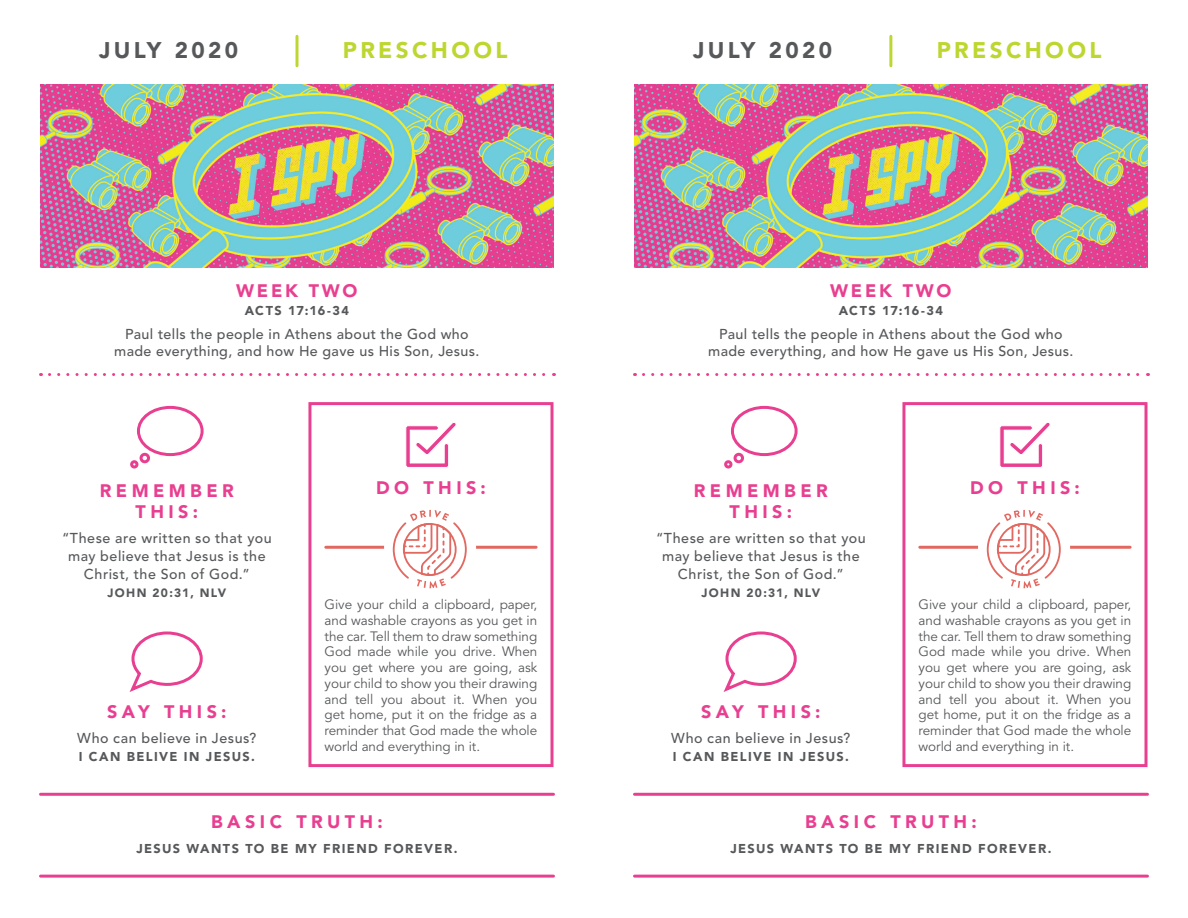
<style>
.page{position:relative;width:1188px;height:918px;background:#fff}
.page>*{position:absolute;margin:0;border:0;box-sizing:border-box;transform-origin:0 0}
.t1{font:900 22.5px "Avenir LT Std";letter-spacing:.15em;color:#bed630}
.t2{font:900 22.5px "Avenir LT Std";letter-spacing:.15em;color:#57585a}
.t3{font:900 18px/21px "Avenir LT Std";letter-spacing:.245em;color:#e83f90;text-align:center}
.t4{font:500 14.25px/18px "Avenir LT Std";letter-spacing:.025em;color:#57585a;text-align:center}
.t5{font:13.5px/15.8px "Avenir LT Std";letter-spacing:-.005em;color:#57585a;text-align:justify}
.t6{font:900 12.75px "Avenir LT Std";letter-spacing:.11em;color:#57585a}
.t7{font:900 12px "Avenir LT Std";letter-spacing:.115em;color:#57585a}
</style>
<div class="page">
<svg style="left:50px;top:373px;width:505px;height:3px"></svg>
<svg style="left:644px;top:373px;width:505px;height:3px"></svg>
<svg style="left:405px;top:422px;width:51px;height:45px"></svg>
<svg style="left:999px;top:422px;width:51px;height:45px"></svg>
<div style="left:308px;top:402px;width:246px;height:365px;border:3px solid #e83f90"></div>
<div style="left:902px;top:402px;width:246px;height:365px;border:3px solid #e83f90"></div>
<div style="left:137px;top:406px;width:67px;height:50px;border:3px solid #e83f90;border-radius:50%"></div>
<div style="left:140px;top:453px;width:10px;height:10px;border:3px solid #e83f90;border-radius:50%"></div>
<div style="left:130px;top:460px;width:8px;height:9px;border:3px solid #e83f90;border-radius:50%"></div>
<div style="left:731px;top:406px;width:67px;height:50px;border:3px solid #e83f90;border-radius:50%"></div>
<div style="left:734px;top:453px;width:10px;height:10px;border:3px solid #e83f90;border-radius:50%"></div>
<div style="left:724px;top:460px;width:8px;height:9px;border:3px solid #e83f90;border-radius:50%"></div>
<svg style="left:129px;top:631px;width:74px;height:61px"></svg>
<svg style="left:723px;top:631px;width:74px;height:61px"></svg>
<hr style="left:326px;top:546px;width:210px;height:3px;background:#e26962">
<div style="left:384px;top:502px;width:92px;height:92px;background:#fff;border-radius:50%"></div>
<svg style="left:393px;top:510px;width:74px;height:78px"></svg>
<hr style="left:920px;top:546px;width:210px;height:3px;background:#e26962">
<div style="left:978px;top:502px;width:92px;height:92px;background:#fff;border-radius:50%"></div>
<svg style="left:987px;top:510px;width:74px;height:78px"></svg>
<hr style="left:40px;top:875px;width:514px;height:3px;background:#e83f90">
<hr style="left:634px;top:875px;width:514px;height:3px;background:#e83f90">
<hr style="left:40px;top:793px;width:514px;height:3px;background:#e83f90">
<hr style="left:634px;top:793px;width:514px;height:3px;background:#e83f90">
<hr style="left:296px;top:36px;width:2px;height:30px;background:#bed630">
<hr style="left:889px;top:36px;width:3px;height:30px;background:#bed630">
<img style="left:40px;top:84px;width:514px;height:184px">
<img style="left:634px;top:84px;width:513px;height:184px">
<h1 class="t2" style="left:99px;top:36px;width:141px">JULY 2020</h1>
<h1 class="t1" style="left:343px;top:36px;width:166px">PRESCHOOL</h1>
<h1 class="t2" style="left:693px;top:36px;width:141px">JULY 2020</h1>
<h1 class="t1" style="left:937px;top:36px;width:166px">PRESCHOOL</h1>
<h2 class="t3" style="left:236px;top:281px;width:123px">WEEK TWO</h2>
<p class="t6" style="left:245px;top:303px;width:106px">ACTS 17:16-34</p>
<p class="t4" style="left:114px;top:326px;width:367px;line-height:17.2px">Paul tells the people in Athens about the God who made everything, and how He gave us His Son, Jesus.</p>
<h2 class="t3" style="left:830px;top:281px;width:123px">WEEK TWO</h2>
<p class="t6" style="left:839px;top:303px;width:106px">ACTS 17:16-34</p>
<p class="t4" style="left:708px;top:326px;width:367px;line-height:17.2px">Paul tells the people in Athens about the God who made everything, and how He gave us His Son, Jesus.</p>
<h2 class="t3" style="left:100px;top:480px;width:136px">REMEMBER</h2>
<h2 class="t3" style="left:376px;top:477px;width:111px">DO THIS:</h2>
<h2 class="t3" style="left:970px;top:477px;width:111px">DO THIS:</h2>
<h2 class="t3" style="left:136px;top:501px;width:64px">THIS:</h2>
<p class="t4" style="left:62px;top:529px;width:211px">“These are written so that you may believe that Jesus is the<br>Christ, the Son of God.”</p>
<p class="t7" style="left:107px;top:586px;width:120px">JOHN 20:31, NLV</p>
<h2 class="t3" style="left:694px;top:480px;width:136px">REMEMBER<br>THIS:</h2>
<p class="t4" style="left:656px;top:529px;width:211px">“These are written so that you may believe that Jesus is the<br>Christ, the Son of God.”</p>
<p class="t7" style="left:701px;top:586px;width:120px">JOHN 20:31, NLV</p>
<p class="t5" style="left:325px;top:597px;width:214px">Give your child a clipboard, paper, and washable crayons as you get in the car. Tell them to draw something God made while you drive. When you get where you are going, ask your child to show you their drawing and tell you about it. When you get home, put it on the fridge as a reminder that God made the whole world and everything in it.</p>
<p class="t5" style="left:919px;top:597px;width:214px">Give your child a clipboard, paper, and washable crayons as you get in the car. Tell them to draw something God made while you drive. When you get where you are going, ask your child to show you their drawing and tell you about it. When you get home, put it on the fridge as a reminder that God made the whole world and everything in it.</p>
<h2 class="t3" style="left:107px;top:701px;width:121px">SAY THIS:</h2>
<p class="t4" style="left:77px;top:729px;width:181px">Who can believe in Jesus?</p>
<p class="t6" style="left:79px;top:749px;width:178px">I CAN BELIVE IN JESUS.</p>
<h2 class="t3" style="left:701px;top:701px;width:121px">SAY THIS:</h2>
<p class="t4" style="left:671px;top:729px;width:181px">Who can believe in Jesus?</p>
<p class="t6" style="left:673px;top:749px;width:178px">I CAN BELIVE IN JESUS.</p>
<h2 class="t3" style="left:211px;top:811px;width:173px">BASIC TRUTH:</h2>
<p class="t6" style="left:136px;top:841px;width:323px">JESUS WANTS TO BE MY FRIEND FOREVER.</p>
<h2 class="t3" style="left:805px;top:811px;width:173px">BASIC TRUTH:</h2>
<p class="t6" style="left:730px;top:841px;width:323px">JESUS WANTS TO BE MY FRIEND FOREVER.</p>
</div>
